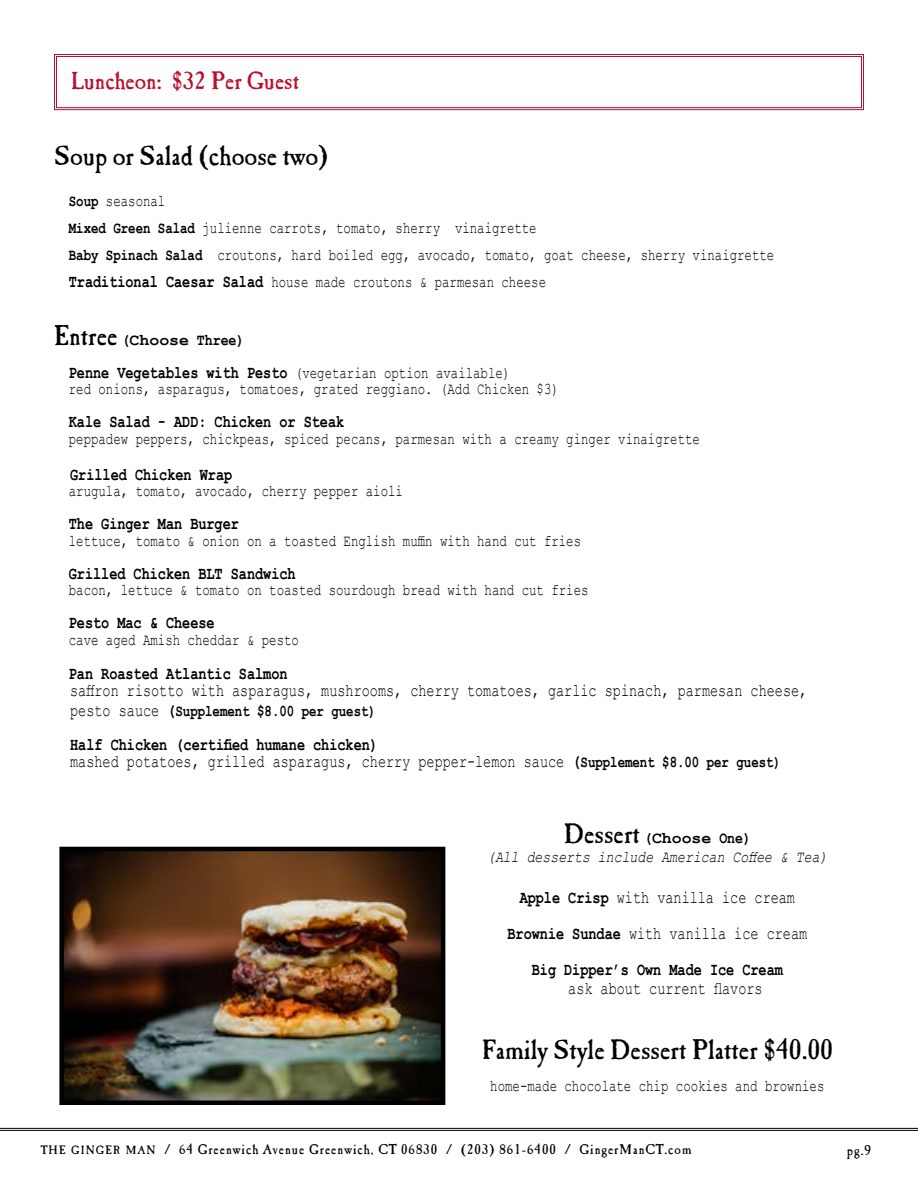
<style>
.page{position:relative;width:918px;height:1188px;background:#fff}
.page>*{position:absolute;margin:0;border:0;box-sizing:border-box;transform-origin:0 0}
.t1{font:27px "Caslon Antique";color:#000}
.t2{font:24px "Caslon Antique";color:#ba0f2e}
.t3{font:18px/16.5px "Courier New";color:#000;scale:.75 1}
.t4{font:700 18px/36px "Courier New";color:#000;text-align:center;scale:.75 1}
.t5{font:16.5px/27px "Courier New";color:#000;scale:.75 1}
.t6{font:italic 16.5px/19.5px "Courier New";color:#000;text-align:center;scale:.8 1}
.t7{font:700 16.5px "Courier New";color:#000;scale:.75 1}
.t8{font:13.5px "Caslon Antique";letter-spacing:.075em;color:#000}
.s1{font-weight:700}
.s2{font-weight:700;font-size:18px}
.s3{font-family:"Caslon Antique";font-size:27px}
.s4{font-weight:400;font-size:18px}
.s5{font-size:18px}
.s6{font-weight:700;font-size:16.5px}
.s7{font-family:"Caslon Antique";font-style:normal;font-size:27px}
.s8{font-weight:700;font-style:normal}
.s9{font-weight:400}
.s10{font-size:11.55px}
</style>
<div class="page">
<hr style="left:0;top:1128px;width:918px;height:1px;background:#000">
<hr style="left:0;top:1130px;width:918px;height:1px;background:#000">
<img style="left:64px;top:852px;width:376px;height:248px">
<div style="left:59px;top:847px;width:386px;height:258px;border:4px solid #000"></div>
<svg style="left:54px;top:54px;width:810px;height:57px"></svg>
<div style="left:56px;top:56px;width:806px;height:52px;border:1px solid #ba0f2e"></div>
<h2 class="t2" style="left:70px;top:65px;width:230px">Luncheon: $32 Per Guest</h2>
<h1 class="t1" style="left:54px;top:139px;width:276px">Soup or Salad (choose two)</h1>
<p class="t5" style="left:69px;top:186px;width:942px"><span class="s1">Soup</span> seasonal<br><span class="s1">Mixed Green Salad</span> julienne carrots, tomato, sherry vinaigrette<br><span class="s1">Baby Spinach Salad</span> croutons, hard boiled egg, avocado, tomato, goat cheese, sherry vinaigrette <span class="s2">Traditional Caesar Salad</span> house made croutons &amp; parmesan cheese</p>
<p class="t5" style="left:69px;top:322px;width:590px;line-height:33px;text-indent:-15px"><span class="s3">Entree</span> <span class="s1">(Choose Three)<br></span><span class="s2">Penne Vegetables with Pesto</span> (vegetarian option available)</p>
<p class="t5" style="left:69px;top:375px;width:655px">red onions, asparagus, tomatoes, grated reggiano. (Add Chicken $3)</p>
<p class="t4" style="left:69px;top:403px;width:369px">Kale Salad - ADD: Chicken or Steak</p>
<p class="t5" style="left:69px;top:424px;width:843px">peppadew peppers, chickpeas, spiced pecans, parmesan with a creamy ginger vinaigrette</p>
<p class="t4" style="left:70px;top:456px;width:218px">Grilled Chicken Wrap</p>
<p class="t5" style="left:69px;top:477px;width:447px">arugula, tomato, avocado, cherry pepper aioli</p>
<p class="t4" style="left:69px;top:505px;width:228px">The Ginger Man Burger</p>
<p class="t5" style="left:69px;top:527px;width:685px">lettuce, tomato &amp; onion on a toasted English muffin with hand cut fries</p>
<p class="t4" style="left:69px;top:555px;width:304px">Grilled Chicken BLT Sandwich</p>
<p class="t5" style="left:69px;top:576px;width:694px">bacon, lettuce &amp; tomato on toasted sourdough bread with hand cut fries</p>
<p class="t4" style="left:69px;top:604px;width:196px">Pesto Mac &amp; Cheese</p>
<p class="t5" style="left:69px;top:626px;width:308px">cave aged Amish cheddar &amp; pesto</p>
<p class="t4" style="left:69px;top:655px;width:293px">Pan Roasted Atlantic Salmon</p>
<p class="t3" style="left:70px;top:681px;width:984px">saffron risotto with asparagus, mushrooms, cherry tomatoes, garlic spinach, parmesan cheese,</p>
<p class="t7" style="left:70px;top:700px;width:409px"><span class="s4">pesto sauce</span> <span class="s5">(</span>Supplement $8.00 per guest)</p>
<p class="t3" style="left:70px;top:736px;width:949px"><span class="s1">Half Chicken (certified humane chicken)<br></span>mashed potatoes, grilled asparagus, cherry pepper-lemon sauce <span class="s1">(</span><span class="s6">Supplement $8.00 per guest)</span></p>
<p class="t6" style="left:487px;top:827px;width:427px"><span class="s7">Dessert</span> <span class="s8">(Choose One)<br></span>(All desserts include American Coffee &amp; Tea)</p>
<p class="t4" style="left:508px;top:879px;width:401px">Apple Crisp <span class="s9">with vanilla ice cream<br></span>Brownie Sundae <span class="s9">with vanilla ice cream<br></span>Big Dipper’s Own Made Ice Cream</p>
<p class="t3" style="left:568px;top:980px;width:261px">ask about current flavors</p>
<h1 class="t1" style="left:482px;top:1033px;width:353px">Family Style Dessert Platter $40.00</h1>
<p class="t5" style="left:490px;top:1072px;width:447px">home-made chocolate chip cookies and brownies</p>
<p class="t8" style="left:41px;top:1141px;width:652px"><span class="s10">THE GINGER MAN</span> / 64 Greenwich Avenue Greenwich, CT 06830 / (203) 861-6400 / GingerManCT.com</p>
<p class="t8" style="left:847px;top:1141px;width:25px">pg.9</p>
</div>
